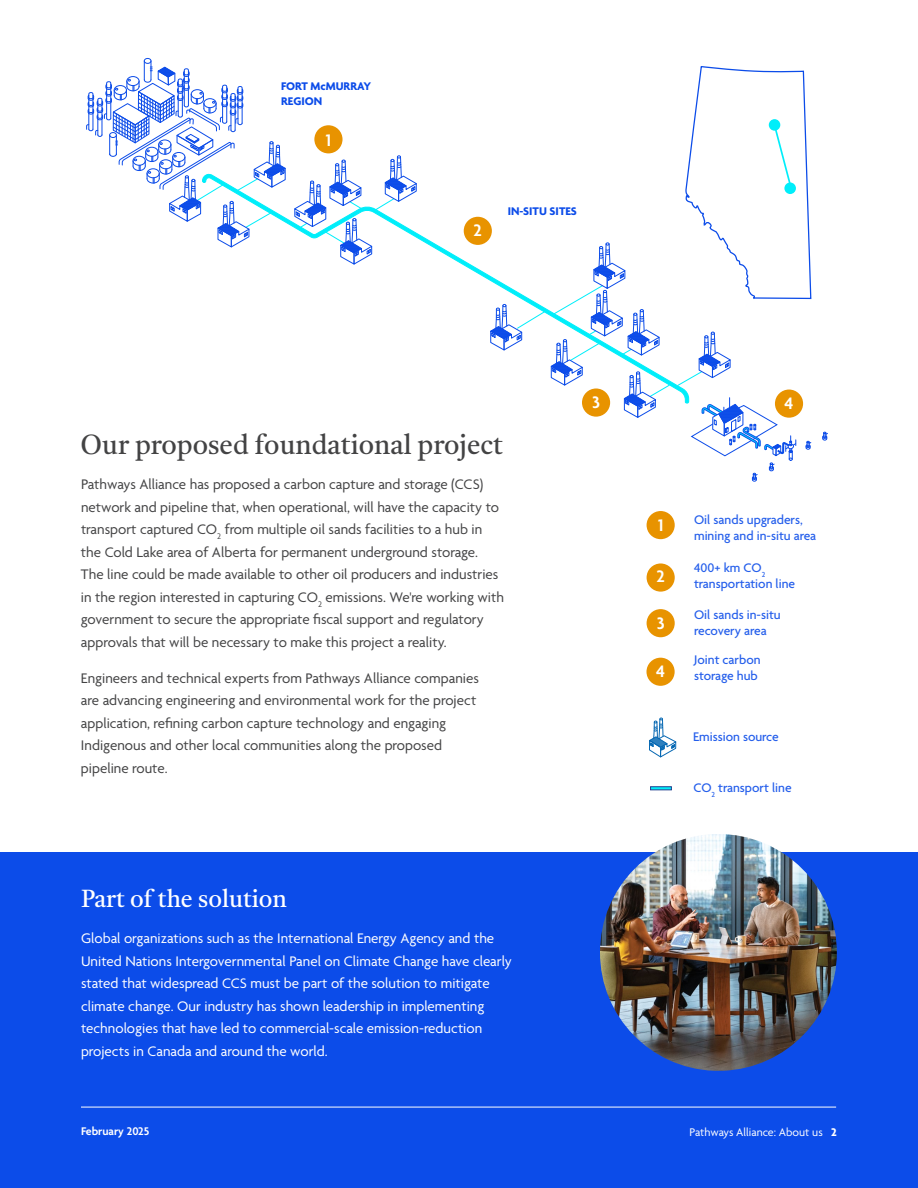
<style>
.page{position:relative;width:918px;height:1188px;background:#fff}
.page>*{position:absolute;margin:0;border:0;box-sizing:border-box;transform-origin:0 0}
.t1{font:27px "Tiro Tamil";color:#434344}
.t2{font:24px "Tiro Tamil";color:#fff}
.t3{font:600 18px "Agenda";color:#fff}
.t4{font:15px/22.5px "Agenda";color:#434344}
.t5{font:15px/22.5px "Agenda";color:#fff}
.t6{font:500 13.5px/16.2px "Agenda";color:#245eeb}
.t7{font:700 12px/14.4px "Agenda";color:#0c4ce9}
.t8{font:12px "Agenda";color:#fff}
.t9{font:600 12px "Agenda";color:#fff}
.s1{font-weight:700}
</style>
<div class="page">
<div style="left:144px;top:58px;width:7px;height:6px;border:1px solid #0c4ce9;border-radius:50%"></div>
<svg style="left:286px;top:216px;width:403px;height:188px"></svg>
<svg style="left:677px;top:332px;width:54px;height:54px"></svg>
<svg style="left:490px;top:243px;width:180px;height:175px"></svg>
<svg style="left:806px;top:441px;width:5px;height:9px"></svg>
<svg style="left:822px;top:432px;width:6px;height:8px"></svg>
<svg style="left:691px;top:398px;width:106px;height:84px"></svg>
<svg style="left:294px;top:156px;width:123px;height:109px"></svg>
<svg style="left:86px;top:61px;width:200px;height:187px"></svg>
<div style="left:0;top:852px;width:918px;height:336px;background:#0c4ce9"></div>
<hr style="left:81px;top:1107px;width:755px;height:1px;background:#fff">
<img style="left:600px;top:834px;width:237px;height:237px;border-radius:117px">
<svg style="left:685px;top:66px;width:127px;height:234px"></svg>
<div style="left:314px;top:125px;width:29px;height:28px;background:#e89300;border-radius:50%"></div>
<div style="left:464px;top:217px;width:28px;height:28px;background:#e89300;border-radius:50%"></div>
<div style="left:582px;top:388px;width:28px;height:29px;background:#e89300;border-radius:50%"></div>
<hr style="left:650px;top:787px;width:22px;height:3px;background:#00eefa">
<svg style="left:649px;top:718px;width:27px;height:40px"></svg>
<div style="left:647px;top:563px;width:28px;height:29px;background:#e89300;border-radius:50%"></div>
<div style="left:647px;top:511px;width:28px;height:28px;background:#e89300;border-radius:50%"></div>
<div style="left:647px;top:609px;width:28px;height:28px;background:#e89300;border-radius:50%"></div>
<div style="left:647px;top:658px;width:28px;height:28px;background:#e89300;border-radius:50%"></div>
<div style="left:775px;top:390px;width:28px;height:28px;background:#e89300;border-radius:50%"></div>
<p class="t7" style="left:281px;top:80px;width:92px">FORT McMURRAY<br>REGION</p>
<p class="t3" style="left:326px;top:130px;width:7px">1</p>
<p class="t3" style="left:474px;top:220px;width:10px">2</p>
<p class="t7" style="left:508px;top:205px;width:70px">IN-SITU SITES</p>
<h1 class="t1" style="left:81px;top:424px;width:424px">Our proposed foundational project</h1>
<p class="t4" style="left:81px;top:474px;width:424px">Pathways Alliance has proposed a carbon capture and storage (CCS) network and pipeline that, when operational, will have the capacity to transport captured CO<sub>2</sub> from multiple oil sands facilities to a hub in the Cold Lake area of Alberta for permanent underground storage.<br>The line could be made available to other oil producers and industries in the region interested in capturing CO<sub>2</sub> emissions. We're working with government to secure the appropriate fiscal support and regulatory approvals that will be necessary to make this project a reality.</p>
<p class="t4" style="left:81px;top:668px;width:399px">Engineers and technical experts from Pathways Alliance companies are advancing engineering and environmental work for the project application, refining carbon capture technology and engaging Indigenous and other local communities along the proposed pipeline route.</p>
<h2 class="t2" style="left:81px;top:881px;width:208px">Part of the solution</h2>
<p class="t5" style="left:81px;top:928px;width:432px">Global organizations such as the International Energy Agency and the United Nations Intergovernmental Panel on Climate Change have clearly stated that widespread CCS must be part of the solution to mitigate climate change. Our industry has shown leadership in implementing technologies that have led to commercial-scale emission-reduction projects in Canada and around the world.</p>
<p class="t9" style="left:81px;top:1125px;width:70px">February 2025</p>
<p class="t3" style="left:592px;top:393px;width:9px">3</p>
<p class="t3" style="left:785px;top:393px;width:10px">4</p>
<p class="t3" style="left:658px;top:516px;width:7px">1</p>
<p class="t3" style="left:656px;top:567px;width:10px">2</p>
<p class="t3" style="left:657px;top:613px;width:9px">3</p>
<p class="t3" style="left:656px;top:661px;width:10px">4</p>
<p class="t6" style="left:694px;top:512px;width:124px">Oil sands upgraders, mining and in-situ area</p>
<p class="t6" style="left:694px;top:560px;width:103px">400+ km CO<sub>2 </sub>transportation line</p>
<p class="t6" style="left:694px;top:607px;width:88px">Oil sands in-situ recovery area</p>
<p class="t6" style="left:694px;top:653px;width:68px">Joint carbon storage hub</p>
<p class="t6" style="left:693px;top:729px;width:87px">Emission source</p>
<p class="t6" style="left:693px;top:780px;width:100px">CO<sub>2</sub> transport line</p>
<p class="t8" style="left:690px;top:1125px;width:149px">Pathways Alliance: About us <span class="s1">2</span></p>
</div>
